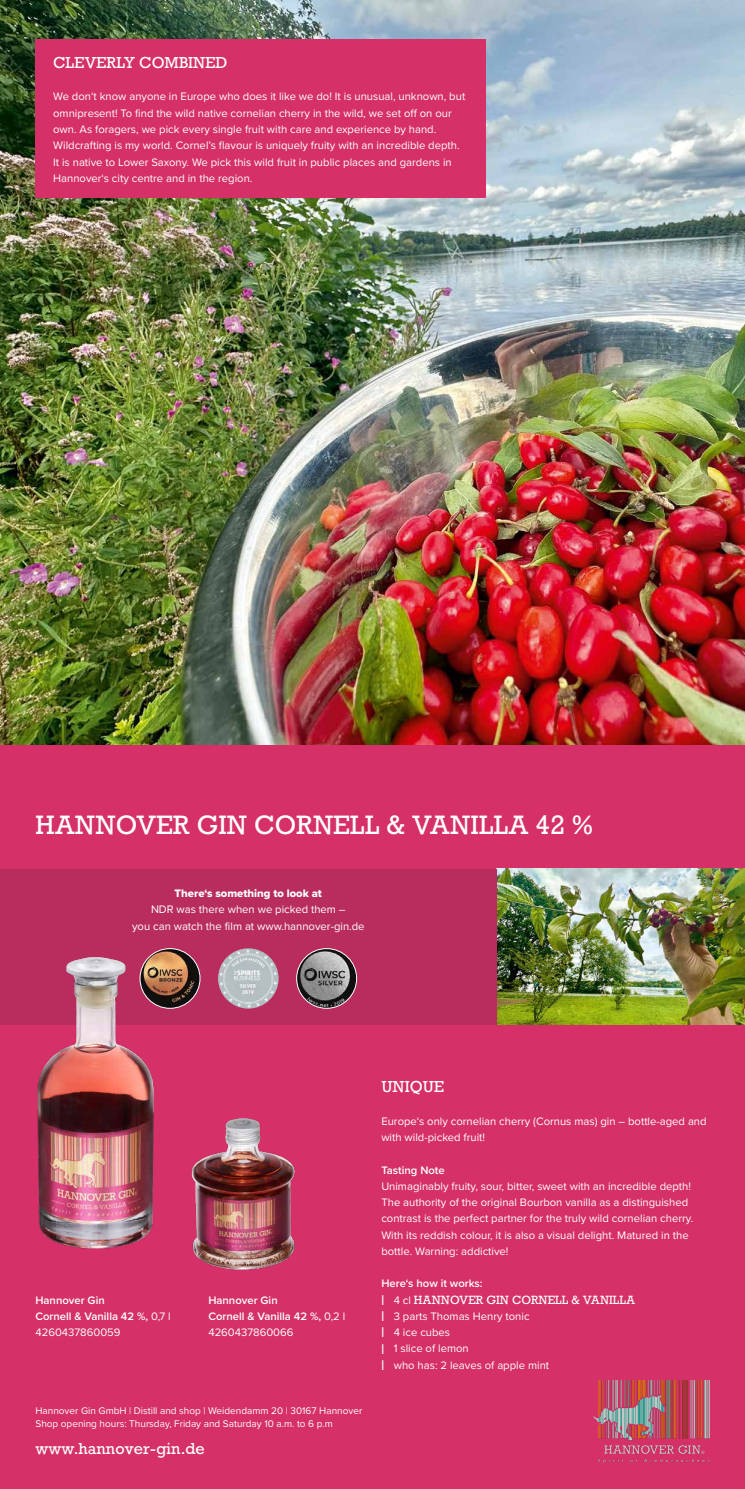
<style>
.page{position:relative;width:745px;height:1489px;background:#fff}
.page>*{position:absolute;margin:0;border:0;box-sizing:border-box;transform-origin:0 0}
.t1{font:25px "Rockwell";color:#fff}
.t2{font:15px "Rockwell";color:#fff}
.t3{font:11.25px/16.2px "Proxima Nova";color:#fff}
.t4{font:600 11.25px/16.2px "Proxima Nova";color:#fff}
.t5{font:11.25px "Rockwell";color:#fff}
.t6{font:11.25px "Proxima Nova Extrabld";color:#fff}
.t7{font:10px/13.8px "Proxima Nova";color:#fff}
.s1{font-weight:400}
.s2{font-family:"Proxima Nova";font-weight:500;font-size:14.62px}
.s3{font-family:"Proxima Nova"}
.s4{font-weight:500;font-size:14.62px}
</style>
<div class="page">
<div style="left:0;top:0;width:744px;height:1488px;background:#d53068"></div>
<img style="left:0;top:0;width:744px;height:744px">
<img style="left:496px;top:868px;width:248px;height:156px">
<div style="left:0;top:868px;width:496px;height:156px;background:#b82d5e"></div>
<div style="left:35px;top:40px;width:450px;height:158px;background:#d53068"></div>
<img style="left:218px;top:948px;width:60px;height:60px;border-radius:30px">
<img style="left:296px;top:948px;width:60px;height:60px;border-radius:30px">
<div style="left:296px;top:948px;width:60px;height:60px;border:1px solid #fff;border-radius:50%"></div>
<img style="left:140px;top:948px;width:60px;height:60px;border-radius:30px">
<div style="left:140px;top:948px;width:60px;height:60px;border:1px solid #fff;border-radius:50%"></div>
<img style="left:35px;top:957px;width:119px;height:292px">
<img style="left:191px;top:1118px;width:104px;height:152px">
<img style="left:593px;top:1380px;width:116px;height:82px">
<h2 class="t2" style="left:53px;top:53px;width:175px">CLEVERLY COMBINED</h2>
<p class="t3" style="left:53px;top:88px;width:413px">We don‘t know anyone in Europe who does it like we do! It is unusual, unknown, but omnipresent! To find the wild native cornelian cherry in the wild, we set off on our own. As foragers, we pick every single fruit with care and experience by hand.<br>Wildcrafting is my world. Cornel’s flavour is uniquely fruity with an incredible depth.<br>It is native to Lower Saxony. We pick this wild fruit in public places and gardens in Hannover‘s city centre and in the region.</p>
<h1 class="t1" style="left:35px;top:809px;width:559px">HANNOVER GIN CORNELL &amp; VANILLA 42 %</h1>
<p class="t6" style="left:174px;top:885px;width:149px">There‘s something to look at</p>
<p class="t3" style="left:132px;top:901px;width:234px;text-align:center">NDR was there when we picked them –<br>you can watch the film at www.hannover-gin.de</p>
<p class="t4" style="left:35px;top:1291px;width:137px">Hannover Gin<br>Cornell &amp; Vanilla 42 %, <span class="s1">0,7 l<br>4260437860059</span></p>
<p class="t4" style="left:208px;top:1291px;width:138px">Hannover Gin<br>Cornell &amp; Vanilla 42 %, <span class="s1">0,2 l<br>4260437860066</span></p>
<p class="t7" style="left:35px;top:1402px;width:328px">Hannover Gin GmbH | Distill and shop | Weidendamm 20 | 30167 Hannover<br>Shop opening hours: Thursday, Friday and Saturday 10 a.m. to 6 p.m</p>
<h2 class="t2" style="left:35px;top:1438px;width:171px">www.hannover-gin.de</h2>
<h2 class="t2" style="left:381px;top:1077px;width:64px">UNIQUE</h2>
<p class="t3" style="left:381px;top:1112px;width:326px">Europe‘s only cornelian cherry (Cornus mas) gin – bottle-aged and with wild-picked fruit!</p>
<p class="t4" style="left:381px;top:1161px;width:65px">Tasting Note</p>
<p class="t3" style="left:381px;top:1177px;width:313px">Unimaginably fruity, sour, bitter, sweet with an incredible depth!<br>The authority of the original Bourbon vanilla as a distinguished contrast is the perfect partner for the truly wild cornelian cherry.<br>With its reddish colour, it is also a visual delight. Matured in the bottle. Warning: addictive!</p>
<p class="t4" style="left:381px;top:1274px;width:103px">Here‘s how it works:</p>
<p class="t5" style="left:381px;top:1292px;width:255px"><span class="s2">І</span> <span class="s3">4 cl</span> HANNOVER GIN CORNELL &amp; VANILLA</p>
<p class="t3" style="left:381px;top:1307px;width:169px"><span class="s4">І</span> 3 parts Thomas Henry tonic<br><span class="s4">І</span> 4 ice cubes<br><span class="s4">І</span> 1 slice of lemon<br><span class="s4">І</span> who has: 2 leaves of apple mint</p>
</div>
